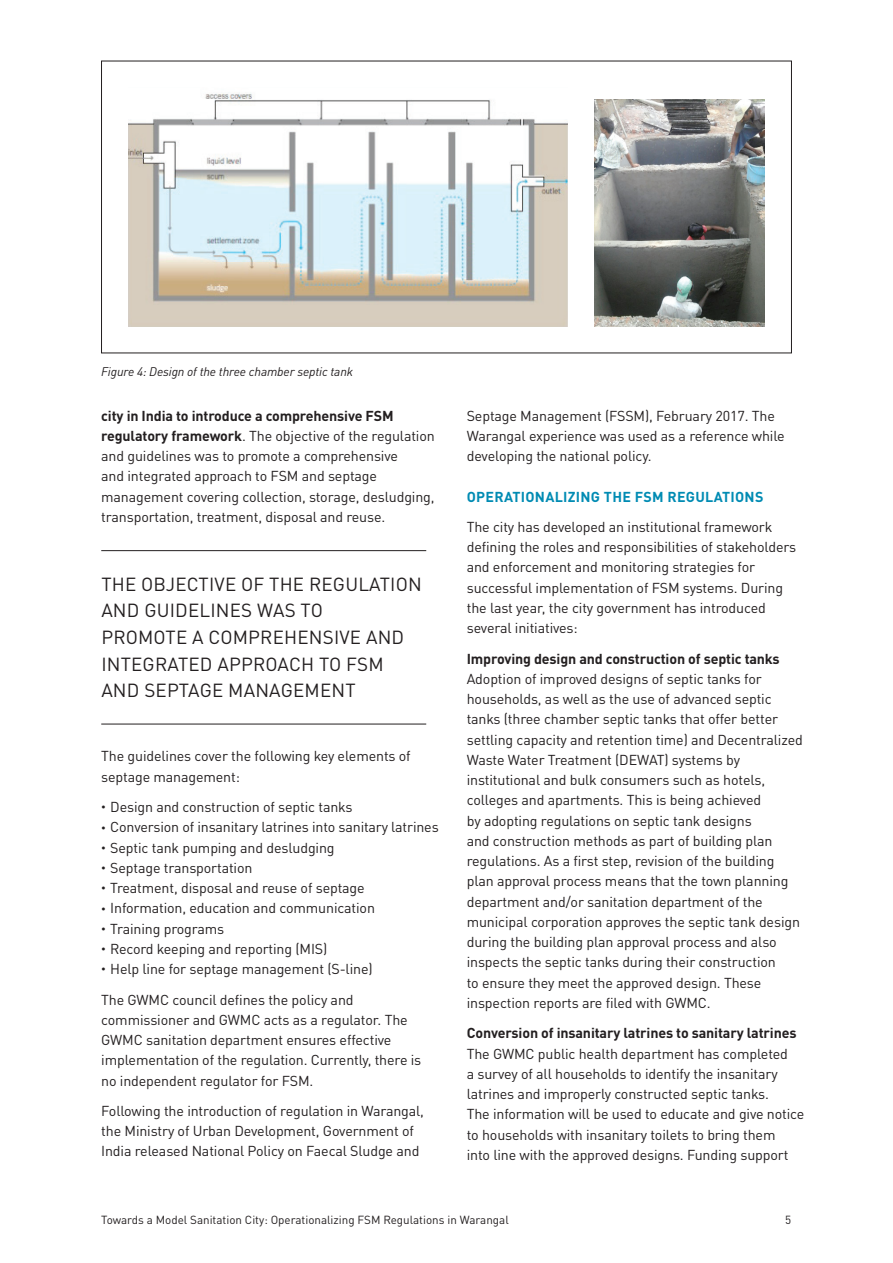
<style>
.page{position:relative;width:893px;height:1263px;background:#fff}
.page>*{position:absolute;margin:0;border:0;box-sizing:border-box;transform-origin:0 0}
.t1{font:18.75px "DINOT";color:#231f20}
.t2{font:14.25px/20.2px "DINOT";letter-spacing:-.01em;color:#231f20}
.t3{font:700 14.25px "DINOT";letter-spacing:-.01em;color:#231f20}
.t4{font:700 14.25px "DINOT";letter-spacing:.02em;color:#008bb3}
.t5{font:italic 12.3px "DINOT";letter-spacing:-.01em;color:#231f20}
.t6{font:11.7px "DINOT";color:#231f20}
.s1{font-weight:700}
.s2{font-size:9px}
</style>
<div class="page">
<hr style="left:101px;top:550px;width:325px;height:1px;background:#231f20">
<hr style="left:101px;top:724px;width:325px;height:1px;background:#231f20">
<img style="left:128px;top:93px;width:439px;height:233px">
<img style="left:594px;top:99px;width:171px;height:227px">
<p class="t5" style="left:101px;top:364px;width:253px">Figure 4: Design of the three chamber septic tank</p>
<p class="t2" style="left:101px;top:405px;width:335px"><span class="s1">city in I ndia to introduce a comprehensive FSM regulatory framework</span>. The objective of the regulation and guidelines was to promote a comprehensive<br>and integrated approach to FSM and septage management covering collection, storage, desludging, transportation, treatment, disposal and reuse.</p>
<h1 class="t1" style="left:101px;top:572px;width:52px">The objective</h1>
<h1 class="t1" style="left:241px;top:572px;width:41px">of the</h1>
<h1 class="t1" style="left:309px;top:572px;width:12px">regulation</h1>
<h1 class="t1" style="left:101px;top:599px;width:14px">and</h1>
<h1 class="t1" style="left:144px;top:599px;width:12px">guidelines</h1>
<h1 class="t1" style="left:257px;top:599px;width:14px">was</h1>
<h1 class="t1" style="left:301px;top:599px;width:12px">to</h1>
<h1 class="t1" style="left:101px;top:626px;width:13px">promote</h1>
<h1 class="t1" style="left:192px;top:626px;width:29px">a comprehensive</h1>
<h1 class="t1" style="left:366px;top:626px;width:14px">and</h1>
<h1 class="t1" style="left:101px;top:652px;width:12px">integrated</h1>
<h1 class="t1" style="left:217px;top:652px;width:13px">approach</h1>
<h1 class="t1" style="left:319px;top:652px;width:66px">to FSM</h1>
<h1 class="t1" style="left:101px;top:679px;width:14px">and</h1>
<h1 class="t1" style="left:144px;top:679px;width:13px">septage</h1>
<h1 class="t1" style="left:228px;top:679px;width:14px">management</h1>
<p class="t2" style="left:101px;top:746px;width:311px">The guidelines cover the following key elements of septage management:</p>
<p class="t2" style="left:101px;top:796px;width:253px"><span class="s2">•</span> Design and construction of septic tanks</p>
<p class="t2" style="left:101px;top:817px;width:339px"><span class="s2">•</span> Conversion of insanitary latrines into sanitary latrines</p>
<p class="t2" style="left:101px;top:837px;width:235px"><span class="s2">•</span> Septic tank pumping and desludging</p>
<p class="t2" style="left:101px;top:857px;width:153px"><span class="s2">•</span> Septage transportation</p>
<p class="t2" style="left:101px;top:877px;width:265px"><span class="s2">•</span> Treatment, disposal and reuse of septage</p>
<p class="t2" style="left:101px;top:898px;width:275px"><span class="s2">•</span> Information, education and communication</p>
<p class="t2" style="left:101px;top:918px;width:125px"><span class="s2">•</span> Training programs</p>
<p class="t2" style="left:101px;top:938px;width:228px"><span class="s2">•</span> Record keeping and reporting (MIS)</p>
<p class="t2" style="left:101px;top:953px;width:273px;line-height:30.5px"><span class="s2">•</span> Help line for septage management (S-line)<br>The GWMC council defines the policy and</p>
<p class="t2" style="left:101px;top:1009px;width:322px">commissioner and GWMC acts as a regulator. The GWMC sanitation department ensures effective implementation of the regulation. Currently, there is no independent regulator for FSM.</p>
<p class="t2" style="left:101px;top:1100px;width:324px">Following the introduction of regulation in Warangal, the Ministry of Urban Development, Government of<br>India released National Policy on Faecal Sludge and</p>
<p class="t2" style="left:467px;top:405px;width:320px">Septage Management (FSSM), February 2017. The<br>Warangal experience was used as a reference while developing the national policy.</p>
<p class="t4" style="left:467px;top:487px;width:298px">Operationalizing the FSM regulations</p>
<p class="t2" style="left:467px;top:516px;width:331px">The city has developed an institutional framework defining the roles and responsibilities of stakeholders and enforcement and monitoring strategies for successful implementation of FSM systems. During the last year, the city government has introduced several initiatives:</p>
<p class="t3" style="left:467px;top:649px;width:314px">I mproving design and construction of septic tanks</p>
<p class="t2" style="left:467px;top:668px;width:338px">Adoption of improved designs of septic tanks for households, as well as the use of advanced septic tanks (three chamber septic tanks that offer better settling capacity and retention time) and Decentralized Waste Water Treatment (DEWAT) systems by institutional and bulk consumers such as hotels, colleges and apartments. This is being achieved<br>by adopting regulations on septic tank designs<br>and construction methods as part of building plan regulations. As a first step, revision of the building plan approval process means that the town planning department and/or sanitation department of the municipal corporation approves the septic tank design during the building plan approval process and also inspects the septic tanks during their construction<br>to ensure they meet the approved design. These inspection reports are filed with GWMC.</p>
<p class="t3" style="left:467px;top:1024px;width:331px">Conversion of insanitary latrines to sanitary latrines</p>
<p class="t2" style="left:467px;top:1043px;width:339px">The GWMC public health department has completed<br>a survey of all households to identify the insanitary latrines and improperly constructed septic tanks.<br>The information will be used to educate and give notice to households with insanitary toilets to bring them<br>into line with the approved designs. Funding support</p>
<p class="t6" style="left:101px;top:1212px;width:409px">Towards a Model Sanitation City: Operationalizing FSM Regulations in Warangal</p>
<p class="t6" style="left:785px;top:1212px;width:8px">5</p>
</div>
